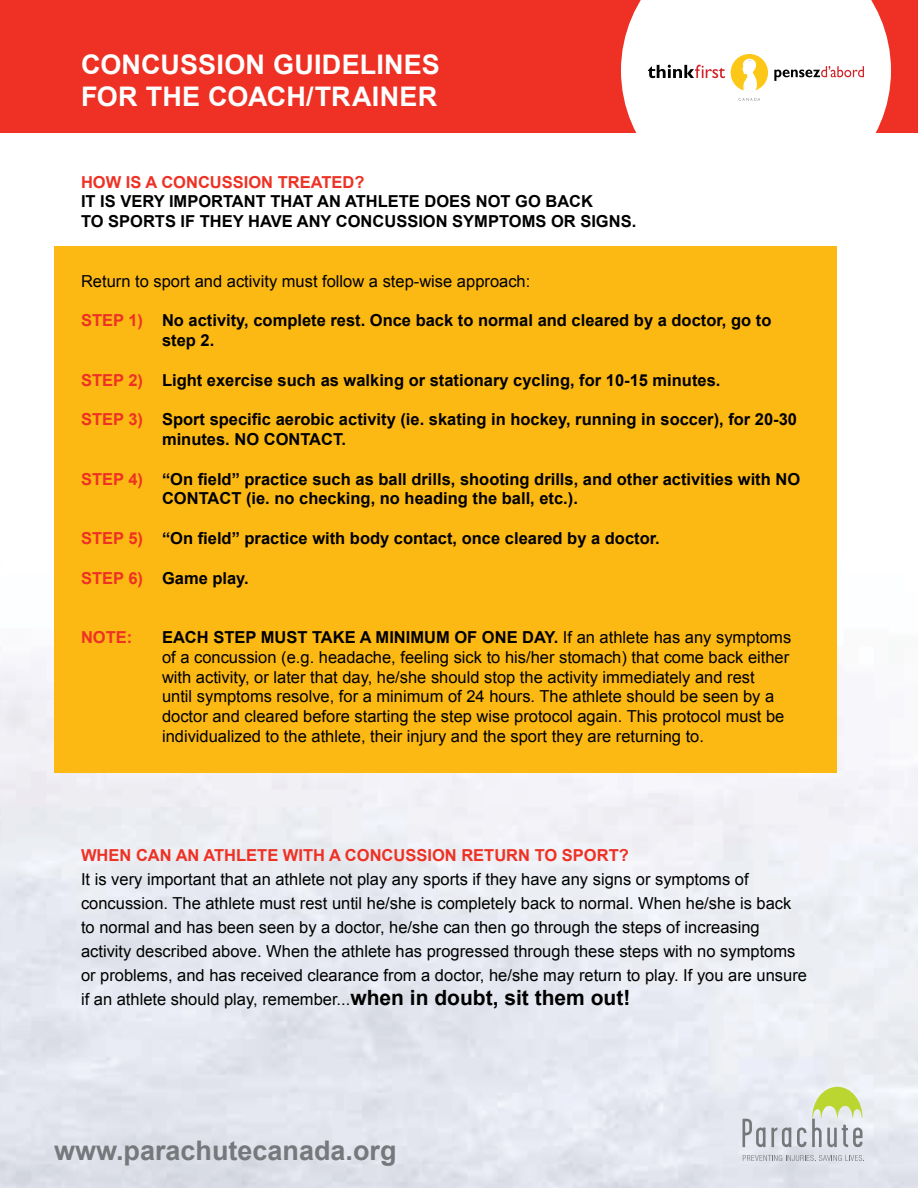
<style>
.page{position:relative;width:918px;height:1188px;background:#fff}
.page>*{position:absolute;margin:0;border:0;box-sizing:border-box;transform-origin:0 0}
.t1{font:700 27px "Arial";color:#fff}
.t2{font:700 27px "Arial";color:#77787b}
.t3{font:16.5px/19.8px "Arial";color:#000}
.t4{font:700 16.5px/19.8px "Arial";color:#000}
.t5{font:700 16.5px "Arial";color:#ee3124}
.s1{color:#000}
.s2{color:#ee3124}
.s3{font-weight:700}
.s4{font-weight:700;font-size:21px}
</style>
<div class="page">
<img style="left:0;top:647px;width:918px;height:541px">
<svg style="left:743px;top:1087px;width:120px;height:60px;background:#d2d8cb"></svg>
<svg style="left:743px;top:1155px;width:121px;height:6px"></svg>
<div style="left:0;top:0;width:918px;height:133px;background:#ee3124"></div>
<div style="left:621px;top:0;width:270px;height:133px;background:#fff"></div>
<div style="left:731px;top:54px;width:37px;height:37px;background:#fdc717;border-radius:50%"></div>
<svg style="left:741px;top:58px;width:17px;height:34px"></svg>
<svg style="left:648px;top:65px;width:77px;height:13px"></svg>
<svg style="left:774px;top:66px;width:90px;height:15px"></svg>
<svg style="left:738px;top:98px;width:22px;height:3px"></svg>
<div style="left:54px;top:246px;width:783px;height:526px;background:#fdb913"></div>
<h1 class="t1" style="left:81px;top:46px;width:20px">CONCUSSION</h1>
<h1 class="t1" style="left:273px;top:46px;width:18px">GUIDELINES</h1>
<h1 class="t1" style="left:81px;top:79px;width:20px">FOR</h1>
<h1 class="t1" style="left:146px;top:79px;width:19px">THE</h1>
<h1 class="t1" style="left:208px;top:79px;width:20px">COACH</h1>
<h1 class="t1" style="left:306px;top:79px;width:27px">/TRAINER</h1>
<p class="t5" style="left:81px;top:171px;width:285px">How is a concussion treated?</p>
<p class="t4" style="left:81px;top:192px;width:514px">It is very important that an athlete does not go back to sports if THEY</p>
<p class="t4" style="left:248px;top:212px;width:390px">haVE any concussion symptoms or signs.</p>
<p class="t3" style="left:81px;top:271px;width:451px">Return to sport and activity must follow a step-wise approach:</p>
<p class="t5" style="left:81px;top:309px;width:12px">STEP</p>
<p class="t5" style="left:128px;top:309px;width:26px">1) <span class="s1">N</span></p>
<p class="t4" style="left:162px;top:311px;width:611px;text-indent:12px">o activity, complete rest. Once back to normal and cleared by a doctor, go to step 2.</p>
<p class="t5" style="left:81px;top:369px;width:12px">STEP</p>
<p class="t4" style="left:128px;top:370px;width:594px"><span class="s2">2)</span> Light exercise such as walking or stationary cycling, for 10-15 minutes.</p>
<p class="t5" style="left:81px;top:408px;width:12px">STEP</p>
<p class="t4" style="left:162px;top:410px;width:637px;text-indent:-34px"><span class="s2">3)</span> Sport specific aerobic activity (ie. skating in hockey, running in soccer), for 20-30 minutes. NO CONTACT</p>
<p class="t4" style="left:341px;top:430px;width:6px">.</p>
<p class="t5" style="left:81px;top:468px;width:12px">STEP</p>
<p class="t4" style="left:162px;top:469px;width:640px;text-indent:-34px"><span class="s2">4)</span> “On field” practice such as ball drills, shooting drills, and other activities with NO<br>CONTACT</p>
<p class="t4" style="left:246px;top:489px;width:333px">(ie. no checking, no heading the ball, etc.).</p>
<p class="t5" style="left:81px;top:527px;width:12px">STEP</p>
<p class="t4" style="left:128px;top:529px;width:533px"><span class="s2">5)</span> “On field” practice with body contact, once cleared by a doctor.</p>
<p class="t5" style="left:81px;top:567px;width:12px">STEP</p>
<p class="t4" style="left:128px;top:568px;width:122px"><span class="s2">6)</span> Game play.</p>
<p class="t5" style="left:81px;top:626px;width:53px">Note:</p>
<p class="t3" style="left:162px;top:627px;width:631px"><span class="s3">Each step must take a minimum of one day.</span> If an athlete has any symptoms of a concussion (e.g. headache, feeling sick to his/her stomach) that come back either with activity, or later that day, he/she should stop the activity immediately and rest<br>until symptoms resolve, for a minimum of 24 hours. The athlete should be seen by a doctor and cleared before starting the step wise protocol again. This protocol must be individualized to the athlete, their injury and the sport they are returning to.</p>
<p class="t5" style="left:81px;top:844px;width:549px">When can an athlete with a concussion return to sport?</p>
<p class="t3" style="left:81px;top:867px;width:728px;line-height:24px">It is very important that an athlete not play any sports if they have any signs or symptoms of concussion. The athlete must rest until he/she is completely back to normal. When he/she is back to normal and has been seen by a doctor, he/she can then go through the steps of increasing activity described above. When the athlete has progressed through these steps with no symptoms or problems, and has received clearance from a doctor, he/she may return to play. If you are unsure if an athlete should play, remember...<span class="s4">when in doubt, sit them out!</span></p>
<h1 class="t2" style="left:54px;top:1132px;width:344px">www.parachutecanada.org</h1>
</div>
